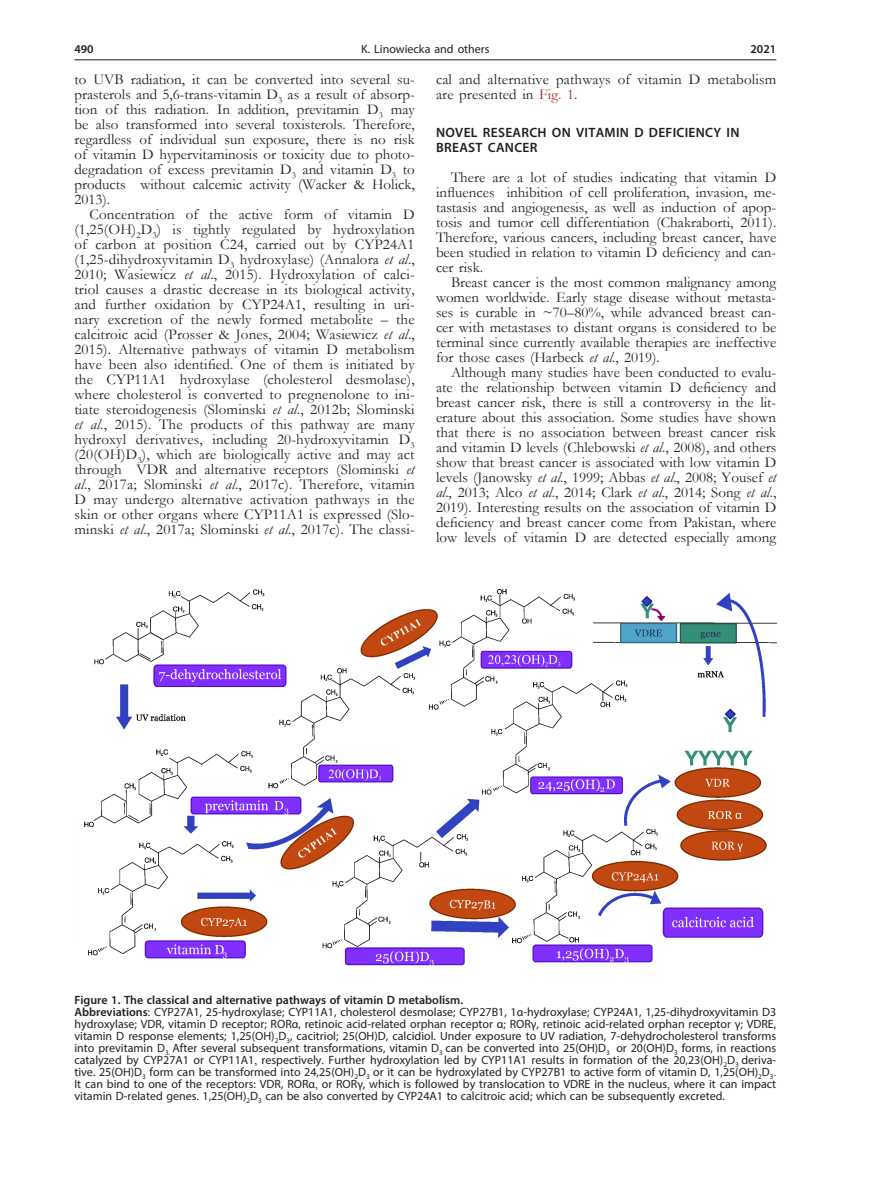
<style>
.page{position:relative;width:872px;height:1191px;background:#fff}
.page>*{position:absolute;margin:0;border:0;box-sizing:border-box;transform-origin:0 0}
.Body_tekst{font:15px/15px "Garamond";color:#231f20;text-align:justify}
.Tytul_1{font:600 13.5px/15px "Myriad Pro";letter-spacing:.02em;color:#231f20}
.Figure_1{font:12px/12px "Myriad Pro";color:#231f20;text-align:justify}
.Figure{font:600 12px "Myriad Pro";color:#231f20}
.s1{font-style:italic}
.s2{color:#9f2d26}
.s3{font-weight:600}
.s4{font-family:"Garamond"}
</style>
<div class="page">
<hr style="left:74px;top:59px;width:702px;height:1px;background:#231f20">
<img style="left:84px;top:589px;width:692px;height:376px">
<p class="Figure" style="left:74px;top:42px;width:21px">490</p>
<p class="Figure_1" style="left:361px;top:43px;width:130px">K. Linowiecka and others</p>
<p class="Figure" style="left:750px;top:42px;width:27px">2021</p>
<p class="Body_tekst" style="left:74px;top:72px;width:342px">to UVB radiation, it can be converted into several su&shy;prasterols and 5,6-trans-vitamin D<sub>3</sub> as a result of absorp&shy;tion of this radiation. In addition, previtamin D<sub>3</sub> may be also transformed into several toxisterols. Therefore, regardless of individual sun exposure, there is no risk of vitamin D hypervitaminosis or toxicity due to photo&shy;degradation of excess previtamin D<sub>3</sub> and vitamin D<sub>3</sub> to products without calcemic activity (Wacker &amp; Holick, 2013).</p>
<p class="Body_tekst" style="left:74px;top:207px;width:342px;text-indent:15px">Concentration of the active form of vitamin D (1,25(OH)<sub>2</sub>D<sub>3</sub>) is tightly regulated by hydroxylation of carbon at position C24, carried out by CYP24A1 (1,25-dihydroxyvitamin D<sub>3</sub> hydroxylase) (Annalora <span class="s1">et al</span>., 2010; Wasiewicz <span class="s1">et al</span>., 2015). Hydroxylation of calci&shy;triol causes a drastic decrease in its biological activity, and further oxidation by CYP24A1, resulting in uri&shy;nary excretion of the newly formed metabolite – the calcitroic acid (Prosser &amp; Jones, 2004; Wasiewicz <span class="s1">et al</span>., 2015). Alternative pathways of vitamin D metabolism have been also identified. One of them is initiated by the CYP11A1 hydroxylase (cholesterol desmolase), where cholesterol is converted to pregnenolone to ini&shy;tiate steroidogenesis (Slominski <span class="s1">et al</span>., 2012b; Slominski <span class="s1">et al</span>., 2015). The products of this pathway are many hydroxyl derivatives, including 20-hydroxyvitamin D<sub>3 </sub>(20(OH)D<sub>3</sub>), which are biologically active and may act through VDR and alternative receptors (Slominski <span class="s1">et al</span>., 2017a; Slominski <span class="s1">et al</span>., 2017c). Therefore, vitamin D may undergo alternative activation pathways in the skin or other organs where CYP11A1 is expressed (Slo&shy;minski <span class="s1">et al</span>., 2017a; Slominski <span class="s1">et al</span>., 2017c). The classi-</p>
<p class="Body_tekst" style="left:436px;top:72px;width:342px">cal and alternative pathways of vitamin D metabolism are presented in <span class="s2">Fig. 1</span>.</p>
<p class="Tytul_1" style="left:436px;top:124px;width:305px">NOVEL RESEARCH ON VITAMIN D DEFICIENCY IN<br>BREAST CANCER</p>
<p class="Body_tekst" style="left:436px;top:169px;width:342px;text-indent:15px">There are a lot of studies indicating that vitamin D influences inhibition of cell proliferation, invasion, me&shy;tastasis and angiogenesis, as well as induction of apop&shy;tosis and tumor cell differentiation (Chakraborti, 2011).<br>Therefore, various cancers, including breast cancer, have been studied in relation to vitamin D deficiency and can&shy;cer risk.</p>
<p class="Body_tekst" style="left:436px;top:274px;width:342px;text-indent:15px">Breast cancer is the most common malignancy among women worldwide. Early stage disease without metasta&shy;ses is curable in ~70–80%, while advanced breast can&shy;cer with metastases to distant organs is considered to be terminal since currently available therapies are ineffective for those cases (Harbeck <span class="s1">et al</span>., 2019).</p>
<p class="Body_tekst" style="left:436px;top:364px;width:342px;text-indent:15px">Although many studies have been conducted to evalu&shy;ate the relationship between vitamin D deficiency and breast cancer risk, there is still a controversy in the lit&shy;erature about this association. Some studies have shown that there is no association between breast cancer risk and vitamin D levels (Chlebowski <span class="s1">et al</span>., 2008), and others show that breast cancer is associated with low vitamin D levels (Janowsky <span class="s1">et al</span>., 1999; Abbas <span class="s1">et al</span>., 2008; Yousef <span class="s1">et al</span>., 2013; Alco <span class="s1">et al</span>., 2014; Clark <span class="s1">et al</span>., 2014; Song <span class="s1">et al</span>., 2019). Interesting results on the association of vitamin D deficiency and breast cancer come from Pakistan, where low levels of vitamin D are detected especially among</p>
<p class="Figure" style="left:74px;top:992px;width:390px">Figure 1. The classical and alternative pathways of vitamin D metabolism.</p>
<p class="Figure_1" style="left:74px;top:1005px;width:703px"><span class="s3">Abbreviations</span>: CYP27A1, 25-hydroxylase; CYP11A1, cholesterol desmolase; CYP27B1, 1α-hydroxylase; CYP24A1, 1,25-dihydroxyvitamin D3 hydroxylase; VDR, vitamin D receptor; RORα, retinoic acid-related orphan receptor α; RORγ, retinoic acid-related orphan receptor γ; VDRE, vitamin D response elements; 1,25(OH)<sub>2</sub>D<sub>3</sub>, cacitriol; 25(OH)D, calcidiol. Under exposure to UV radiation, 7-dehydrocholesterol transforms into previtamin D<sub>3.</sub> After several subsequent transformations, vitamin D<sub>3</sub> can be converted into 25(OH)D<sub>3</sub> or 20(OH)D<sub>3</sub> forms, in reactions catalyzed by CYP27A1 or CYP11A1<span class="s4">,</span> respectively. Further hydroxylation led by CYP11A1 results in formation of the 20,23(OH)<sub>2</sub>D<sub>3</sub> deriva&shy;tive. 25(OH)D<sub>3</sub> form can be transformed into 24,25(OH)<sub>2</sub>D<sub>3</sub> or it can be hydroxylated by CYP27B1 to active form of vitamin D, 1,25(OH)<sub>2</sub>D<sub>3</sub><span class="s4">.<br></span>It can bind to one of the receptors: VDR, RORα<span class="s4">,</span> or RORγ, which is followed by translocation to VDRE in the nucleus<span class="s4">,</span> where it can impact vitamin D-related genes. 1,25(OH)<sub>2</sub>D<sub>3</sub> can be also converted by CYP24A1 to calcitroic acid; which can be subsequently excreted.</p>
</div>
